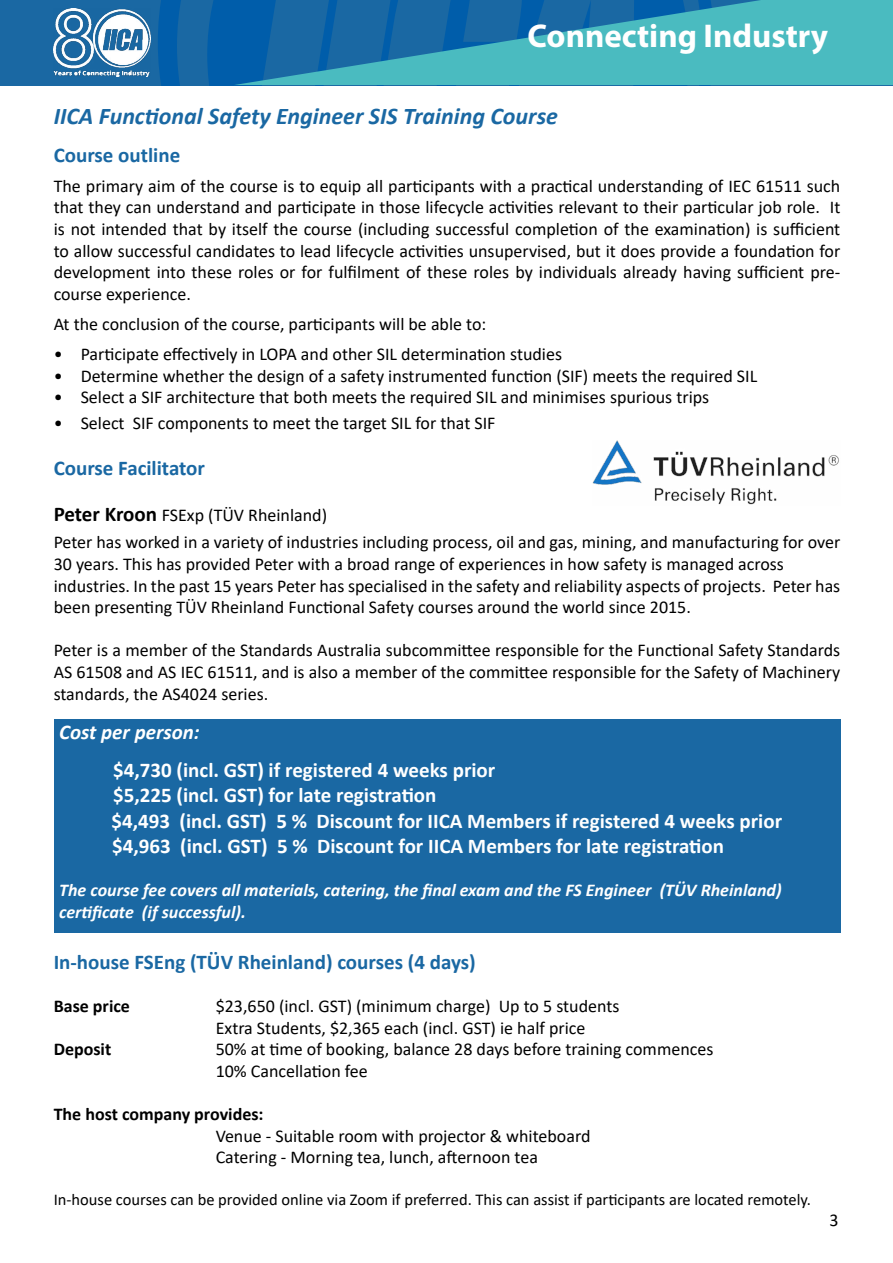
<style>
.page{position:relative;width:893px;height:1263px;background:#fff}
.page>*{position:absolute;margin:0;border:0;box-sizing:border-box;transform-origin:0 0}
.t1{font:700 33px "Myriad Pro";color:#fff}
.t2{font:italic 700 24px "Calibri";color:#1a68a3}
.t3{font:700 21px/25.2px "Calibri";color:#fff}
.t4{font:700 21px "Calibri";color:#1a68a3}
.t5{font:italic 700 21px "Calibri";color:#fff}
.t6{font:18px/21.6px "Calibri";color:#000}
.t7{font:italic 700 18px/21.6px "Calibri";color:#fff}
.t8{font:700 18px "Calibri";color:#000}
.t9{font:16.5px "Calibri";color:#000}
.s1{font-weight:700;font-size:21px}
</style>
<div class="page">
<div style="left:0;top:0;width:893px;height:85px;background:#1a68a3"></div>
<svg style="left:158px;top:0;width:76px;height:85px;fill:#005daa"></svg>
<svg style="left:234px;top:0;width:659px;height:85px;fill:#4abbc0"></svg>
<img style="left:53px;top:9px;width:98px;height:68px">
<img style="left:593px;top:441px;width:246px;height:64px">
<div style="left:54px;top:719px;width:786px;height:213px;background:#1a68a3"></div>
<h1 class="t1" style="left:528px;top:14px;width:302px">Connecting Industry</h1>
<h2 class="t2" style="left:54px;top:99px;width:506px">IICA Functional Safety Engineer SIS Training Course</h2>
<p class="t4" style="left:54px;top:140px;width:128px">Course outline</p>
<p class="t6" style="left:54px;top:175px;width:788px;text-align:justify">The primary aim of the course is to equip all participants with a practical understanding of IEC 61511 such that they can understand and participate in those lifecycle activities relevant to their particular job role. It is not intended that by itself the course (including successful completion of the examination) is sufficient to allow successful candidates to lead lifecycle activities unsupervised, but it does provide a foundation for development into these roles or for fulfilment of these roles by individuals already having sufficient pre&shy;course experience.</p>
<p class="t6" style="left:54px;top:313px;width:434px">At the conclusion of the course, participants will be able to:</p>
<p class="t6" style="left:54px;top:343px;width:510px">• Participate effectively in LOPA and other SIL determination studies</p>
<p class="t6" style="left:54px;top:364px;width:705px">• Determine whether the design of a safety instrumented function (SIF) meets the required SIL</p>
<p class="t6" style="left:54px;top:386px;width:657px">• Select a SIF architecture that both meets the required SIL and minimises spurious trips</p>
<p class="t6" style="left:54px;top:411px;width:443px">• Select SIF components to meet the target SIL for that SIF</p>
<p class="t4" style="left:54px;top:453px;width:153px">Course Facilitator</p>
<p class="t6" style="left:54px;top:501px;width:788px;line-height:27px"><span class="s1">Peter Kroon</span> FSExp (TÜV Rheinland)<br>Peter has worked in a variety of industries including process, oil and gas, mining, and manufacturing for over</p>
<p class="t6" style="left:54px;top:553px;width:788px">30 years. This has provided Peter with a broad range of experiences in how safety is managed across industries. In the past 15 years Peter has specialised in the safety and reliability aspects of projects. Peter has been presenting TÜV Rheinland Functional Safety courses around the world since 2015.</p>
<p class="t6" style="left:54px;top:639px;width:788px;text-align:justify">Peter is a member of the Standards Australia subcommittee responsible for the Functional Safety Standards AS 61508 and AS IEC 61511, and is also a member of the committee responsible for the Safety of Machinery standards, the AS4024 series.</p>
<p class="t5" style="left:59px;top:717px;width:142px">Cost per person:</p>
<p class="t3" style="left:111px;top:757px;width:672px">$4,730 (incl. GST) if registered 4 weeks prior<br>$5,225 (incl. GST) for late registration<br>$4,493 (incl. GST) 5 % Discount for IICA Members if registered 4 weeks prior $4,963 (incl. GST) 5 % Discount for IICA Members for late registration</p>
<p class="t7" style="left:59px;top:878px;width:724px">The course fee covers all materials, catering, the final exam and the FS Engineer (TÜV Rheinland) certificate (if successful).</p>
<p class="t4" style="left:54px;top:947px;width:424px">In-house FSEng (TÜV Rheinland) courses (4 days)</p>
<p class="t8" style="left:54px;top:993px;width:78px">Base price</p>
<p class="t6" style="left:216px;top:995px;width:405px">$23,650 (incl. GST) (minimum charge) Up to 5 students<br>Extra Students, $2,365 each (incl. GST) ie half price</p>
<p class="t8" style="left:54px;top:1037px;width:59px">Deposit</p>
<p class="t6" style="left:216px;top:1038px;width:499px">50% at time of booking, balance 28 days before training commences<br>10% Cancellation fee</p>
<p class="t8" style="left:54px;top:1101px;width:211px">The host company provides:</p>
<p class="t6" style="left:216px;top:1124px;width:376px">Venue - Suitable room with projector &amp; whiteboard<br>Catering - Morning tea, lunch, afternoon tea</p>
<p class="t9" style="left:54px;top:1188px;width:759px">In-house courses can be provided online via Zoom if preferred. This can assist if participants are located remotely.</p>
<p class="t6" style="left:829px;top:1209px;width:11px">3</p>
</div>
